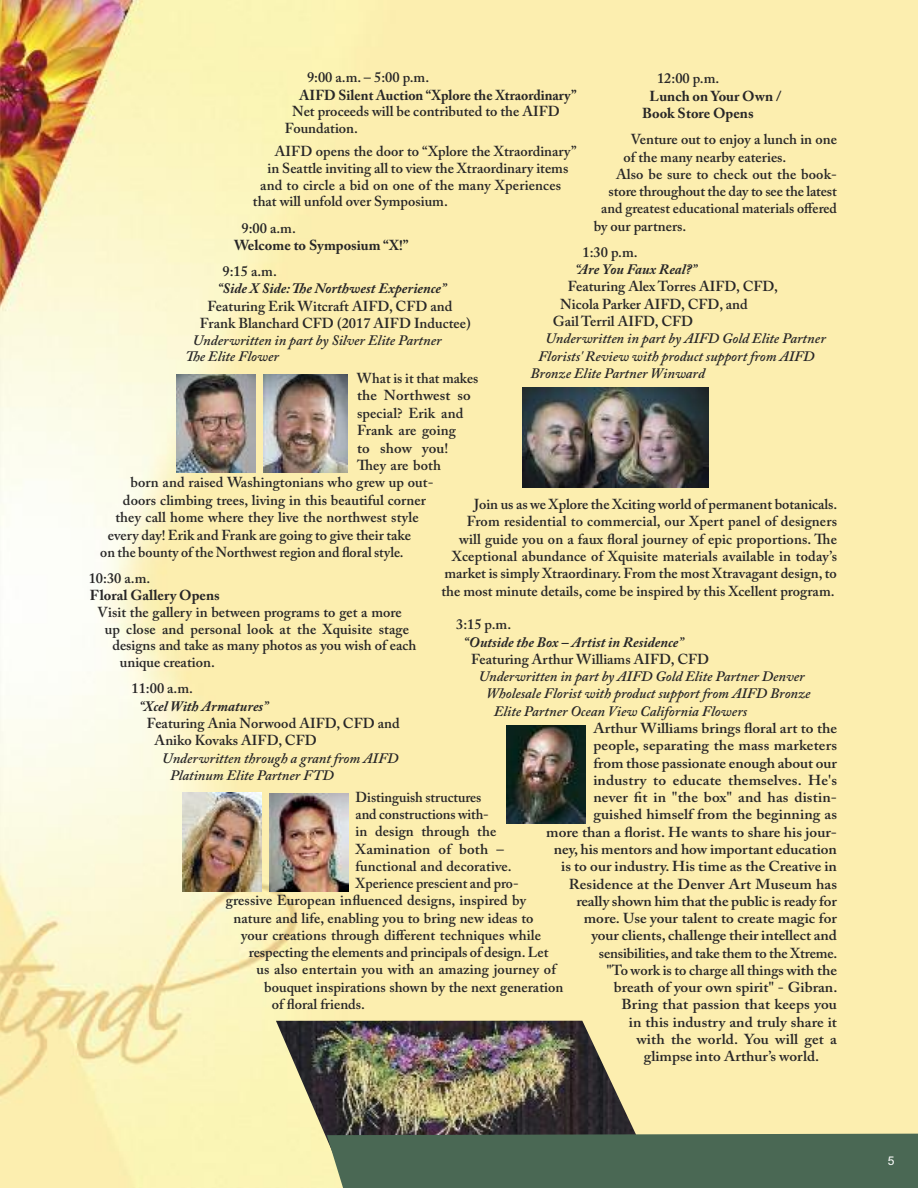
<style>
.page{position:relative;width:918px;height:1188px;background:#fff}
.page>*{position:absolute;margin:0;border:0;box-sizing:border-box;transform-origin:0 0}
.t1{font:600 14.4px/17.2px "Adobe Caslon Pro";color:#272627}
.t2{font:600 14.4px "Adobe Caslon Pro";color:#272627;scale:1.06 1}
.t3{font:italic 600 14.4px/16.5px "Adobe Caslon Pro";color:#272627}
.t4{font:italic 700 14.4px "Adobe Caslon Pro";color:#272627}
.t5{font:700 14.4px/17.2px "Adobe Caslon Pro";color:#272627}
.t6{font:600 14.4px "Adobe Caslon Pro";color:#272627;scale:1.04 1}
.t7{font:700 14.4px "Adobe Caslon Pro";color:#272627;scale:.96 1}
.t8{font:12px "Arial";color:#fff}
</style>
<div class="page">
<img style="left:0;top:0;width:918px;height:1188px">
<img style="left:177px;top:374px;width:79px;height:99px">
<img style="left:264px;top:374px;width:83px;height:99px">
<img style="left:269px;top:793px;width:79px;height:99px">
<img style="left:183px;top:793px;width:78px;height:98px">
<img style="left:522px;top:388px;width:186px;height:100px">
<img style="left:506px;top:725px;width:80px;height:99px">
<img style="left:276px;top:1021px;width:382px;height:160px">
<div style="left:327px;top:1134px;width:591px;height:54px;background:#4a6854"></div>
<p class="t1" style="left:307px;top:71px;width:124px">9:00 a.m. – 5:00 p.m.</p>
<p class="t7" style="left:300px;top:89px;width:290px">AIFD Silent Auction “Xplore the Xtraordinary”</p>
<p class="t1" style="left:285px;top:105px;width:276px;line-height:16.8px;text-indent:7px">Net proceeds will be contributed to the AIFD<br>Foundation.</p>
<p class="t1" style="left:275px;top:144px;width:303px">AIFD opens the door to “Xplore the Xtraordinary”</p>
<p class="t1" style="left:268px;top:161px;width:302px">in Seattle inviting all to view the Xtraordinary items</p>
<p class="t1" style="left:260px;top:178px;width:302px">and to circle a bid on one of the many Xperiences</p>
<p class="t1" style="left:253px;top:195px;width:196px">that will unfold over Symposium.</p>
<p class="t1" style="left:242px;top:221px;width:56px">9:00 a.m.</p>
<p class="t5" style="left:234px;top:238px;width:176px">Welcome to Symposium “X!”</p>
<p class="t1" style="left:223px;top:264px;width:56px">9:15 a.m.</p>
<p class="t4" style="left:217px;top:284px;width:230px">“Side X Side:The Northwest Experience”</p>
<p class="t1" style="left:200px;top:299px;width:272px;text-indent:8px">Featuring Erik Witcraft AIFD, CFD and<br>Frank Blanchard CFD (2017 AIFD Inductee)</p>
<p class="t3" style="left:186px;top:333px;width:258px;text-indent:7px">Underwritten in part by Silver Elite Partner<br>The Elite Flower</p>
<p class="t1" style="left:357px;top:371px;width:123px">What is it that makes</p>
<p class="t6" style="left:357px;top:390px;width:111px">the Northwest so</p>
<p class="t1" style="left:357px;top:406px;width:108px">special? Erik and</p>
<p class="t1" style="left:357px;top:423px;width:100px">Frank are going</p>
<p class="t6" style="left:357px;top:442px;width:89px">to show you!</p>
<p class="t1" style="left:357px;top:458px;width:86px">They are both</p>
<p class="t1" style="left:131px;top:476px;width:304px">born and raised Washingtonians who grew up out-</p>
<p class="t1" style="left:123px;top:493px;width:305px">doors climbing trees, living in this beautiful corner</p>
<p class="t1" style="left:115px;top:510px;width:305px">they call home where they live the northwest style</p>
<p class="t1" style="left:108px;top:528px;width:305px">every day! Erik and Frank are going to give their take</p>
<p class="t1" style="left:100px;top:545px;width:305px">on the bounty of the Northwest region and floral style.</p>
<p class="t1" style="left:89px;top:571px;width:63px">10:30 a.m.</p>
<p class="t5" style="left:90px;top:588px;width:131px">Floral Gallery Opens</p>
<p class="t1" style="left:97px;top:605px;width:306px">Visit the gallery in between programs to get a more</p>
<p class="t1" style="left:105px;top:622px;width:306px">up close and personal look at the Xquisite stage</p>
<p class="t1" style="left:112px;top:639px;width:305px">designs and take as many photos as you wish of each</p>
<p class="t1" style="left:120px;top:655px;width:97px">unique creation.</p>
<p class="t1" style="left:132px;top:682px;width:63px">11:00 a.m.</p>
<p class="t4" style="left:139px;top:701px;width:130px">“Xcel With Armatures”</p>
<p class="t1" style="left:155px;top:716px;width:247px;text-indent:-8px">Featuring Ania Norwood AIFD, CFD and<br>Aniko Kovaks AIFD, CFD</p>
<p class="t3" style="left:170px;top:751px;width:230px;line-height:17.2px;text-indent:-8px">Underwritten through a grant from AIFD<br>Platinum Elite Partner FTD</p>
<p class="t1" style="left:356px;top:790px;width:127px">Distinguish structures</p>
<p class="t1" style="left:356px;top:807px;width:135px">and constructions with-</p>
<p class="t1" style="left:356px;top:824px;width:142px">in design through the</p>
<p class="t6" style="left:356px;top:843px;width:144px">Xamination of both –</p>
<p class="t1" style="left:356px;top:859px;width:158px">functional and decorative.</p>
<p class="t1" style="left:356px;top:876px;width:165px">Xperience prescient and pro-</p>
<p class="t1" style="left:226px;top:894px;width:302px">gressive European influenced designs, inspired by</p>
<p class="t1" style="left:234px;top:911px;width:302px">nature and life, enabling you to bring new ideas to</p>
<p class="t1" style="left:241px;top:928px;width:301px">your creations through different techniques while</p>
<p class="t1" style="left:249px;top:945px;width:301px">respecting the elements and principals of design.Let</p>
<p class="t1" style="left:257px;top:963px;width:301px">us also entertain you with an amazing journey of</p>
<p class="t1" style="left:264px;top:980px;width:301px">bouquet inspirations shown by the next generation</p>
<p class="t1" style="left:272px;top:997px;width:95px">of floral friends.</p>
<p class="t1" style="left:657px;top:72px;width:64px">12:00 p.m.</p>
<p class="t5" style="left:642px;top:89px;width:141px;text-indent:7px">Lunch on Your Own /<br>Book Store Opens</p>
<p class="t1" style="left:631px;top:132px;width:208px">Venture out to enjoy a lunch in one</p>
<p class="t1" style="left:624px;top:150px;width:164px">of the many nearby eateries.</p>
<p class="t1" style="left:616px;top:167px;width:222px">Also be sure to check out the book-</p>
<p class="t1" style="left:609px;top:184px;width:230px">store throughout the day to see the latest</p>
<p class="t1" style="left:601px;top:202px;width:237px">and greatest educational materials offered</p>
<p class="t1" style="left:594px;top:219px;width:94px">by our partners.</p>
<p class="t1" style="left:583px;top:245px;width:57px">1:30 p.m.</p>
<p class="t4" style="left:575px;top:265px;width:123px">“Are You Faux Real?”</p>
<p class="t1" style="left:568px;top:280px;width:212px">Featuring Alex Torres AIFD, CFD,</p>
<p class="t1" style="left:560px;top:297px;width:189px">Nicola Parker AIFD, CFD, and</p>
<p class="t1" style="left:553px;top:314px;width:142px">Gail Terril AIFD, CFD</p>
<p class="t3" style="left:545px;top:332px;width:282px">Underwritten in part by AIFD Gold Elite Partner</p>
<p class="t3" style="left:538px;top:349px;width:278px">Florists' Review with product support from AIFD</p>
<p class="t3" style="left:531px;top:367px;width:176px">Bronze Elite Partner Winward</p>
<p class="t1" style="left:441px;top:497px;width:397px;text-align:right">Join us as we Xplore the Xciting world of permanent botanicals.<br>From residential to commercial, our Xpert panel of designers<br>will guide you on a faux floral journey of epic proportions. The Xceptional abundance of Xquisite materials available in today’s market is simply Xtraordinary.From the most Xtravagant design,to the most minute details, come be inspired by this Xcellent program.</p>
<p class="t1" style="left:456px;top:618px;width:57px">3:15 p.m.</p>
<p class="t4" style="left:464px;top:637px;width:221px">“Outside the Box – Artist in Residence”</p>
<p class="t1" style="left:471px;top:652px;width:240px">Featuring Arthur Williams AIFD, CFD</p>
<p class="t3" style="left:479px;top:670px;width:327px">Underwritten in part by AIFD Gold Elite Partner Denver</p>
<p class="t3" style="left:486px;top:687px;width:326px">Wholesale Florist with product support from AIFD Bronze</p>
<p class="t3" style="left:494px;top:705px;width:255px">Elite Partner Ocean View California Flowers</p>
<p class="t2" style="left:593px;top:723px;width:231px">Arthur Williams brings floral art to the</p>
<p class="t2" style="left:593px;top:740px;width:231px">people, separating the mass marketers</p>
<p class="t2" style="left:593px;top:757px;width:231px">from those passionate enough about our</p>
<p class="t2" style="left:593px;top:775px;width:231px">industry to educate themselves. He's</p>
<p class="t2" style="left:593px;top:792px;width:231px">never fit in "the box" and has distin-</p>
<p class="t2" style="left:593px;top:809px;width:231px">guished himself from the beginning as</p>
<p class="t2" style="left:546px;top:826px;width:276px">more than a florist. He wants to share his jour-</p>
<p class="t2" style="left:554px;top:844px;width:269px">ney, his mentors and how important education</p>
<p class="t2" style="left:561px;top:861px;width:262px">is to our industry. His time as the Creative in</p>
<p class="t2" style="left:569px;top:878px;width:254px">Residence at the Denver Art Museum has</p>
<p class="t2" style="left:576px;top:896px;width:247px">really shown him that the public is ready for</p>
<p class="t2" style="left:584px;top:913px;width:240px">more. Use your talent to create magic for</p>
<p class="t2" style="left:591px;top:930px;width:233px">your clients, challenge their intellect and</p>
<p class="t1" style="left:599px;top:946px;width:240px">sensibilities, and take them to the Xtreme.</p>
<p class="t1" style="left:606px;top:963px;width:232px">"To work is to charge all things with the</p>
<p class="t2" style="left:614px;top:982px;width:212px">breath of your own spirit" - Gibran.</p>
<p class="t2" style="left:621px;top:999px;width:205px">Bring that passion that keeps you</p>
<p class="t2" style="left:629px;top:1017px;width:198px">in this industry and truly share it</p>
<p class="t2" style="left:636px;top:1034px;width:191px">with the world. You will get a</p>
<p class="t2" style="left:644px;top:1051px;width:167px">glimpse into Arthur’s world.</p>
<p class="t8" style="left:888px;top:1154px;width:8px">5</p>
</div>
